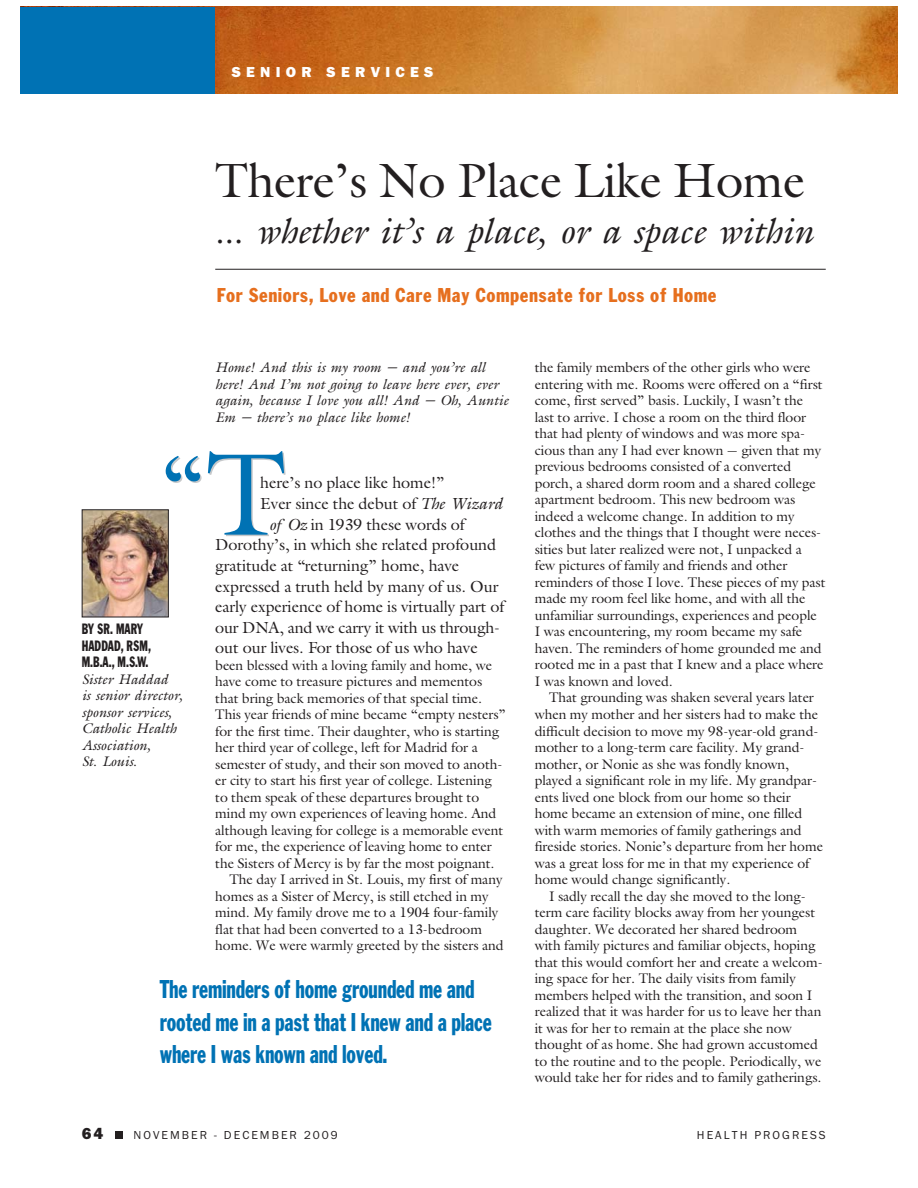
<style>
.page{position:relative;width:918px;height:1188px;background:#fff}
.page>*{position:absolute;margin:0;border:0;box-sizing:border-box;transform-origin:0 0}
.t1{font:90px "Galliard Rmn";color:#0072b4}
.t2{font:49.5px "Galliard Rmn";letter-spacing:-.005em;color:#231f20}
.t3{font:36px "Galliard Itl";letter-spacing:-.005em;color:#231f20}
.t4{font:condensed 27px/32.4px "Franklin Gothic";letter-spacing:-.01em;color:#0072b4;scale:.8 1}
.t5{font:condensed 21px "Franklin Gothic";letter-spacing:.025em;color:#e66f1e}
.t6{font:16.5px "Galliard Rmn";color:#231f20}
.t7{font:16.5px "Franklin Gothic Hvy";color:#231f20}
.t8{font:condensed 15.75px/16.5px "Franklin Gothic";color:#231f20;scale:.8 1}
.t9{font:15px "Franklin Gothic Hvy";letter-spacing:.355em;color:#fff}
.t10{font:14.25px/16.5px "Galliard Rmn";color:#231f20}
.t11{font:14.25px/16.5px "Galliard Itl";color:#231f20}
.t12{font:12px "Franklin Gothic";letter-spacing:.17em;color:#231f20}
.s1{font-size:120px}
.s2{font-family:"Galliard Itl"}
</style>
<div class="page">
<div style="left:115px;top:1132px;width:7px;height:7px;background:#231f20"></div>
<hr style="left:215px;top:269px;width:611px;height:1px;background:#231f20">
<img style="left:84px;top:511px;width:83px;height:104px">
<div style="left:82px;top:509px;width:87px;height:108px;border:1px solid #231f20"></div>
<img style="left:214px;top:7px;width:684px;height:87px">
<div style="left:20px;top:7px;width:194px;height:87px;background:#0072b4"></div>
<p class="t9" style="left:232px;top:66px;width:203px">SENIOR SERVICES</p>
<h2 class="t2" style="left:215px;top:161px;width:591px">There’s No Place Like Home</h2>
<h3 class="t3" style="left:215px;top:217px;width:600px">… whether it’s a place, or a space within</h3>
<h3 class="t5" style="left:217px;top:286px;width:501px">For Seniors, Love and Care May Compensate for Loss of Home</h3>
<p class="t11" style="left:215px;top:361px;width:295px">Home! And this is my room — and you’re all here! And I’m not going to leave here ever, ever again, because I love you all! And — Oh, Auntie Em — there’s no place like home!</p>
<h1 class="t1" style="left:160px;top:451px;width:128px">“<span class="s1">T</span></h1>
<p class="t6" style="left:260px;top:476px;width:186px">here’s no place like home!”</p>
<p class="t6" style="left:260px;top:497px;width:244px">Ever since the debut of <span class="s2">The Wizard</span></p>
<p class="t6" style="left:269px;top:518px;width:197px"><span class="s2">of Oz</span> in 1939 these words of</p>
<p class="t6" style="left:215px;top:538px;width:282px">Dorothy’s, in which she related profound</p>
<p class="t6" style="left:215px;top:559px;width:245px">gratitude at “returning” home, have</p>
<p class="t6" style="left:215px;top:580px;width:285px">expressed a truth held by many of us. Our</p>
<p class="t6" style="left:215px;top:600px;width:291px">early experience of home is virtually part of</p>
<p class="t6" style="left:215px;top:621px;width:286px">our DNA, and we carry it with us through-</p>
<p class="t6" style="left:215px;top:641px;width:264px">out our lives. For those of us who have</p>
<p class="t8" style="left:82px;top:622px;width:88px">BY SR. MARY<br>HADDAD, RSM,<br>M.B.A., M.S.W.</p>
<p class="t11" style="left:82px;top:672px;width:103px">Sister Haddad<br>is senior director, sponsor services,<br>Catholic Health<br>Association,<br>St. Louis.</p>
<p class="t10" style="left:215px;top:658px;width:279px">been blessed with a loving family and home, we</p>
<p class="t10" style="left:215px;top:674px;width:268px">have come to treasure pictures and mementos</p>
<p class="t10" style="left:215px;top:691px;width:269px">that bring back memories of that special time.</p>
<p class="t10" style="left:215px;top:707px;width:292px">This year friends of mine became “empty nesters”</p>
<p class="t10" style="left:215px;top:724px;width:286px">for the first time. Their daughter, who is starting</p>
<p class="t10" style="left:215px;top:740px;width:264px">her third year of college, left for Madrid for a</p>
<p class="t10" style="left:215px;top:757px;width:289px">semester of study, and their son moved to anoth-</p>
<p class="t10" style="left:215px;top:773px;width:278px">er city to start his first year of college. Listening</p>
<p class="t10" style="left:215px;top:790px;width:265px">to them speak of these departures brought to</p>
<p class="t10" style="left:215px;top:806px;width:282px">mind my own experiences of leaving home. And</p>
<p class="t10" style="left:215px;top:823px;width:290px">although leaving for college is a memorable event</p>
<p class="t10" style="left:215px;top:839px;width:278px">for me, the experience of leaving home to enter</p>
<p class="t10" style="left:215px;top:856px;width:281px">the Sisters of Mercy is by far the most poignant.</p>
<p class="t10" style="left:230px;top:872px;width:274px">The day I arrived in St. Louis, my first of many</p>
<p class="t10" style="left:215px;top:889px;width:275px">homes as a Sister of Mercy, is still etched in my</p>
<p class="t10" style="left:215px;top:905px;width:285px">mind. My family drove me to a 1904 four-family</p>
<p class="t10" style="left:215px;top:922px;width:268px">flat that had been converted to a 13-bedroom</p>
<p class="t10" style="left:215px;top:938px;width:290px">home. We were warmly greeted by the sisters and</p>
<h3 class="t4" style="left:160px;top:975px;width:417px">The reminders of home grounded me and rooted me in a past that I knew and a place where I was known and loved.</h3>
<p class="t10" style="left:535px;top:361px;width:292px">the family members of the other girls who were entering with me. Rooms were offered on a “first come, first served” basis. Luckily, I wasn’t the last to arrive. I chose a room on the third floor that had plenty of windows and was more spa&shy;cious than any I had ever known — given that my previous bedrooms consisted of a converted porch, a shared dorm room and a shared college apartment bedroom. This new bedroom was indeed a welcome change. In addition to my clothes and the things that I thought were neces&shy;sities but later realized were not, I unpacked a few pictures of family and friends and other reminders of those I love. These pieces of my past made my room feel like home, and with all the unfamiliar surroundings, experiences and people I was encountering, my room became my safe haven. The reminders of home grounded me and rooted me in a past that I knew and a place where I was known and loved.</p>
<p class="t10" style="left:535px;top:691px;width:290px;text-indent:14px">That grounding was shaken several years later when my mother and her sisters had to make the difficult decision to move my 98-year-old grand&shy;mother to a long-term care facility. My grand&shy;mother, or Nonie as she was fondly known, played a significant role in my life. My grandpar&shy;ents lived one block from our home so their home became an extension of mine, one filled with warm memories of family gatherings and fireside stories. Nonie’s departure from her home was a great loss for me in that my experience of home would change significantly.</p>
<p class="t10" style="left:535px;top:889px;width:289px;text-indent:14px">I sadly recall the day she moved to the long&shy;term care facility blocks away from her youngest daughter. We decorated her shared bedroom with family pictures and familiar objects, hoping that this would comfort her and create a welcom&shy;ing space for her. The daily visits from family members helped with the transition, and soon I realized that it was harder for us to leave her than it was for her to remain at the place she now thought of as home. She had grown accustomed to the routine and to the people. Periodically, we would take her for rides and to family gatherings.</p>
<p class="t7" style="left:82px;top:1127px;width:23px">64</p>
<p class="t12" style="left:134px;top:1130px;width:206px">NOVEMBER - DECEMBER 2009</p>
<p class="t12" style="left:697px;top:1131px;width:130px">HEALTH PROGRESS</p>
</div>
